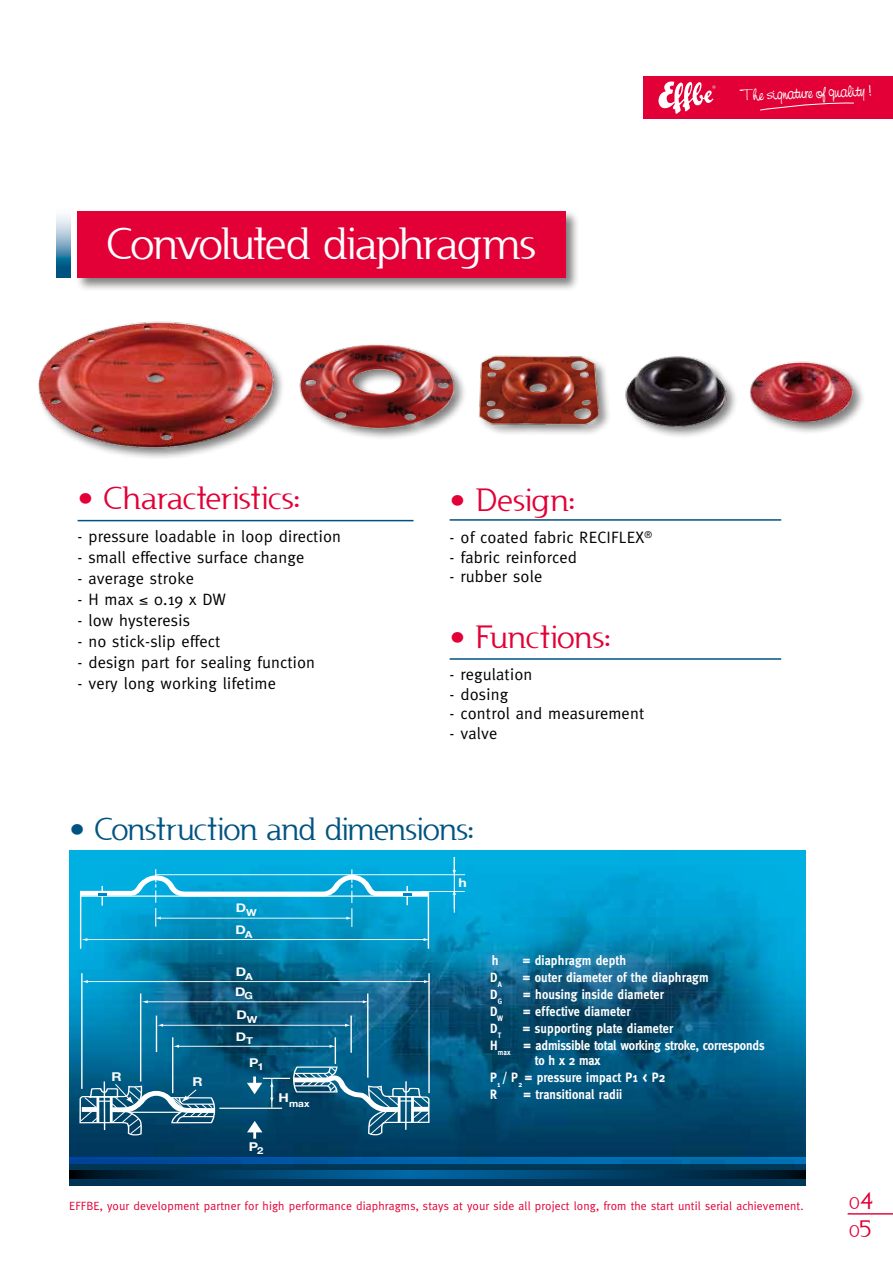
<style>
.page{position:relative;width:893px;height:1263px;background:#fff}
.page>*{position:absolute;margin:0;border:0;box-sizing:border-box;transform-origin:0 0}
.t1{font:42px "Usenet";letter-spacing:-.025em;color:#fff;scale:1.05 1}
.t2{font:30px "Usenet";letter-spacing:-.01em;color:#005381;scale:1.05 1}
.t3{font:30px "Usenet";letter-spacing:.015em;color:#e20036;scale:1.08 1}
.t4{font:30px "Usenet";letter-spacing:-.005em;color:#e20036;scale:1.08 1}
.t5{font:16.5px "Meta";letter-spacing:.01em;color:#000}
.t6{font:16.2px/28.5px "Usenet";color:#e20036;scale:1.1 1}
.t7{font:16.05px "Nevison Cas D";color:#fff;scale:1.05 1}
.t8{font:700 13.5px/17px "Meta";letter-spacing:.01em;color:#fff;scale:.9 1}
.t9{font:700 13.5px/17px "Meta";letter-spacing:-.01em;color:#fff;scale:.9 1}
.t10{font:700 12.15px/19.8px "Helvetica Neue";color:#fff;scale:1.16 1}
.t11{font:12px "Meta";letter-spacing:.01em;color:#e20036}
.t12{font:700 9.75px "Helvetica Neue";color:#fff;scale:1.04 1}
.s1{font-family:"Meta";font-weight:700}
.s2{font-size:22.2px}
</style>
<div class="page">
<img style="left:69px;top:850px;width:736px;height:320px">
<div style="left:644px;top:77px;width:249px;height:42px;background:#e20036"></div>
<div style="left:75px;top:209px;width:505px;height:83px;background:#000;opacity:.5"></div>
<div style="left:77px;top:211px;width:489px;height:67px;background:#e20036"></div>
<svg style="left:56px;top:215px;width:15px;height:63px"></svg>
<svg style="left:69px;top:1170px;width:736px;height:9px;background:#003e65"></svg>
<svg style="left:69px;top:1157px;width:736px;height:7px;background:#005fa8"></svg>
<div style="left:69px;top:1179px;width:736px;height:6px;background:#013354"></div>
<hr style="left:156px;top:874px;width:309px;height:1px;background:#fff">
<hr style="left:421px;top:891px;width:44px;height:1px;background:#fff">
<hr style="left:454px;top:858px;width:1px;height:55px;background:#fff">
<svg style="left:452px;top:890px;width:4px;height:19px"></svg>
<svg style="left:452px;top:858px;width:4px;height:17px"></svg>
<svg style="left:69px;top:858px;width:374px;height:280px;background:#167fa7"></svg>
<svg style="left:760px;top:102px;width:94px;height:9px"></svg>
<svg style="left:658px;top:81px;width:58px;height:33px"></svg>
<hr style="left:78px;top:520px;width:336px;height:1px;background:#005381">
<hr style="left:450px;top:519px;width:331px;height:2px;background:#005381">
<hr style="left:450px;top:658px;width:331px;height:2px;background:#005381">
<hr style="left:848px;top:1213px;width:45px;height:1px;background:#e20036">
<img style="left:479px;top:355px;width:122px;height:75px">
<img style="left:625px;top:356px;width:107px;height:74px">
<img style="left:750px;top:361px;width:104px;height:70px">
<img style="left:299px;top:344px;width:158px;height:93px">
<img style="left:39px;top:321px;width:239px;height:135px">
<h1 class="t1" style="left:107px;top:217px;width:410px">Convoluted diaphragms</h1>
<h2 class="t3" style="left:78px;top:479px;width:207px"><span class="s1">•</span> Characteristics:</h2>
<p class="t5" style="left:78px;top:527px;width:265px">- pressure loadable in loop direction</p>
<p class="t5" style="left:78px;top:548px;width:228px">- small effective surface change</p>
<p class="t5" style="left:78px;top:569px;width:118px">- average stroke</p>
<p class="t5" style="left:78px;top:590px;width:150px">- H max ≤ 0.19 x DW</p>
<p class="t5" style="left:78px;top:611px;width:114px">- low hysteresis</p>
<p class="t5" style="left:78px;top:632px;width:144px">- no stick-slip effect</p>
<p class="t5" style="left:78px;top:653px;width:239px">- design part for sealing function</p>
<p class="t5" style="left:78px;top:674px;width:200px">- very long working lifetime</p>
<h2 class="t3" style="left:450px;top:481px;width:117px"><span class="s1">•</span> Design:</h2>
<p class="t5" style="left:450px;top:528px;width:204px">- of coated fabric RECIFLEX<sup>®</sup></p>
<p class="t5" style="left:450px;top:547px;width:129px">- fabric reinforced</p>
<p class="t5" style="left:450px;top:567px;width:94px">- rubber sole</p>
<h2 class="t4" style="left:450px;top:618px;width:150px"><span class="s1">•</span> Functions:</h2>
<p class="t5" style="left:450px;top:665px;width:84px">- regulation</p>
<p class="t5" style="left:450px;top:684px;width:60px">- dosing</p>
<p class="t5" style="left:450px;top:704px;width:196px">- control and measurement</p>
<p class="t5" style="left:450px;top:723px;width:49px">- valve</p>
<h2 class="t2" style="left:69px;top:810px;width:386px"><span class="s1">•</span> Construction and dimensions:</h2>
<p class="t10" style="left:236px;top:898px;width:20px">D<sub>W</sub></p>
<p class="t10" style="left:458px;top:872px;width:9px">h</p>
<p class="t7" style="left:740px;top:85px;width:126px;rotate:-2deg">The signature of quality !</p>
<p class="t10" style="left:111px;top:1066px;width:10px">R</p>
<p class="t10" style="left:193px;top:1072px;width:10px">R</p>
<p class="t10" style="left:236px;top:920px;width:16px">D<sub>A</sub></p>
<p class="t10" style="left:235px;top:961px;width:17px">D<sub>A<br></sub>D<sub>G</sub></p>
<p class="t10" style="left:236px;top:1005px;width:20px">D<sub>W</sub></p>
<p class="t10" style="left:249px;top:1023px;width:14px;line-height:26.2px;text-indent:-13px">D<sub>T<br></sub>P<sub>1</sub></p>
<p class="t10" style="left:249px;top:1136px;width:14px">P<sub>2</sub></p>
<p class="t12" style="left:279px;top:1097px;width:31px"><sup>H</sup>max</p>
<p class="t8" style="left:492px;top:952px;width:9px">h</p>
<p class="t8" style="left:522px;top:952px;width:117px">= diaphragm depth</p>
<p class="t8" style="left:490px;top:969px;width:14px">D<sub>A</sub></p>
<p class="t8" style="left:522px;top:969px;width:208px">= outer diameter of the diaphragm</p>
<p class="t8" style="left:490px;top:986px;width:15px">D<sub>G</sub></p>
<p class="t8" style="left:523px;top:986px;width:158px">= housing inside diameter</p>
<p class="t8" style="left:490px;top:1003px;width:16px">D<sub>W</sub></p>
<p class="t8" style="left:523px;top:1003px;width:121px">= effective diameter</p>
<p class="t8" style="left:490px;top:1020px;width:14px">D<sub>T</sub></p>
<p class="t9" style="left:490px;top:1020px;width:307px;text-indent:32px">= supporting plate diameter<br>H<sub>max</sub> = admissible total working stroke, corresponds</p>
<p class="t8" style="left:490px;top:1052px;width:196px;text-indent:45px">to h x 2 max<br>P<sub>1</sub> / P<sub>2</sub> = pressure impact P1 &lt; P2<br>R</p>
<p class="t8" style="left:523px;top:1086px;width:112px">= transitional radii</p>
<p class="t11" style="left:69px;top:1199px;width:736px">EFFBE, your development partner for high performance diaphragms, stays at your side all project long, from the start until serial achievement.</p>
<p class="t6" style="left:850px;top:1188px;width:22px">0<span class="s2">4<br></span>0<span class="s2">5</span></p>
</div>
